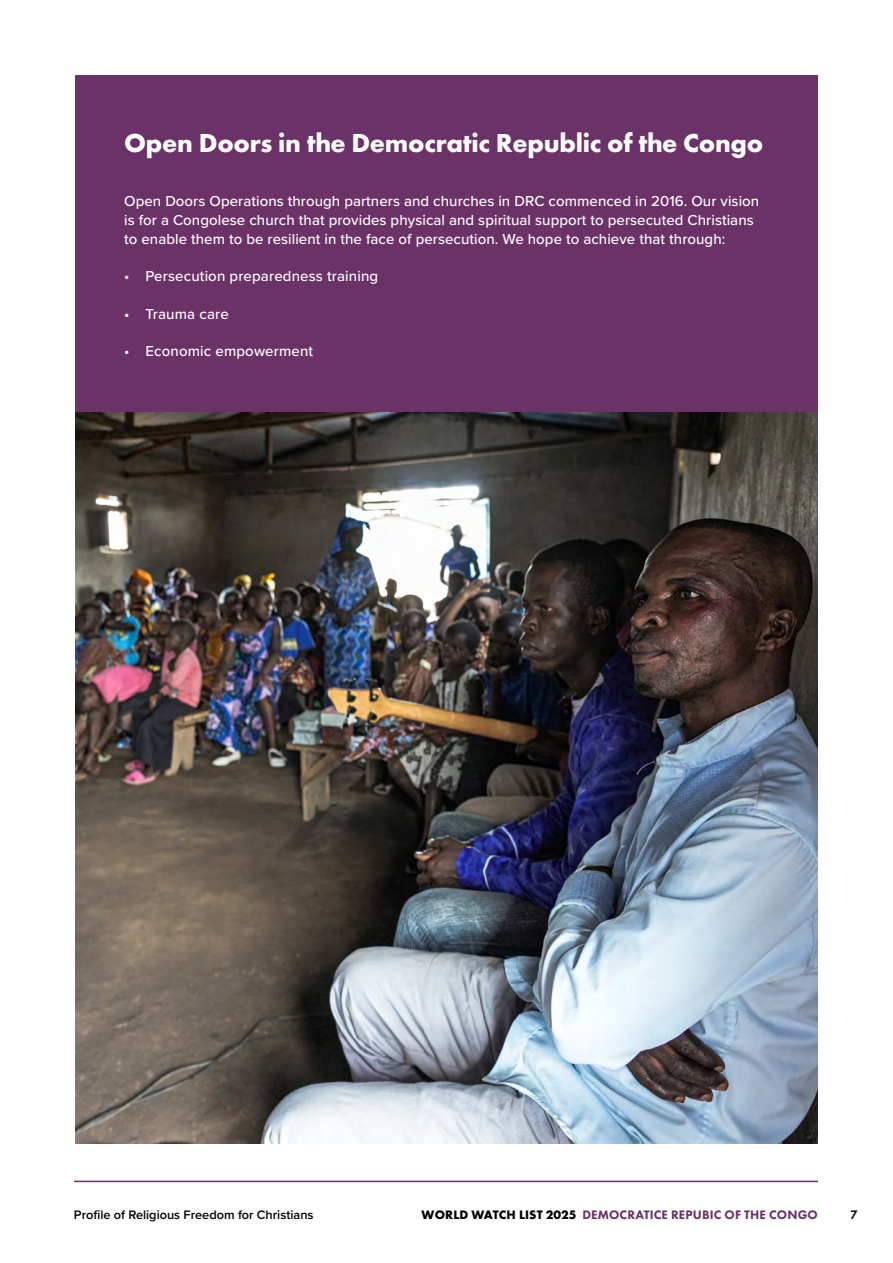
<style>
.page{position:relative;width:893px;height:1263px;background:#fff}
.page>*{position:absolute;margin:0;border:0;box-sizing:border-box;transform-origin:0 0}
.t1{font:700 27px "Futura PT";letter-spacing:-.01em;color:#fff}
.t2{font:500 15px/18.8px "Proxima Nova";letter-spacing:.005em;color:#fff}
.t3{font:800 12.75px "Futura PT";letter-spacing:.01em;color:#6b3267}
.t4{font:600 12.75px "Proxima Nova";color:#000}
.t5{font:600 12.75px "Futura PT";color:#000}
.s1{font-weight:700;color:#000}
</style>
<div class="page">
<hr style="left:74px;top:1181px;width:744px;height:1px;background:#6b3267">
<div style="left:75px;top:75px;width:743px;height:337px;background:#6b3267"></div>
<img style="left:75px;top:413px;width:743px;height:731px">
<h1 class="t1" style="left:124px;top:125px;width:641px">Open Doors in the Democratic Republic of the Congo</h1>
<p class="t2" style="left:124px;top:191px;width:637px">Open Doors Operations through partners and churches in DRC commenced in 2016. Our vision is for a Congolese church that provides physical and spiritual support to persecuted Christians to enable them to be resilient in the face of persecution. We hope to achieve that through:</p>
<p class="t2" style="left:124px;top:266px;width:256px">• Persecution preparedness training</p>
<p class="t2" style="left:124px;top:304px;width:106px">• Trauma care</p>
<p class="t2" style="left:124px;top:341px;width:191px">• Economic empowerment</p>
<p class="t4" style="left:74px;top:1205px;width:241px">Profile of Religious Freedom for Christians</p>
<p class="t3" style="left:422px;top:1207px;width:398px"><span class="s1">WORLD WATCH LIST 2025</span> DEMOCRATICE REPUBIC OF THE CONGO</p>
<p class="t5" style="left:850px;top:1207px;width:9px">7</p>
</div>
